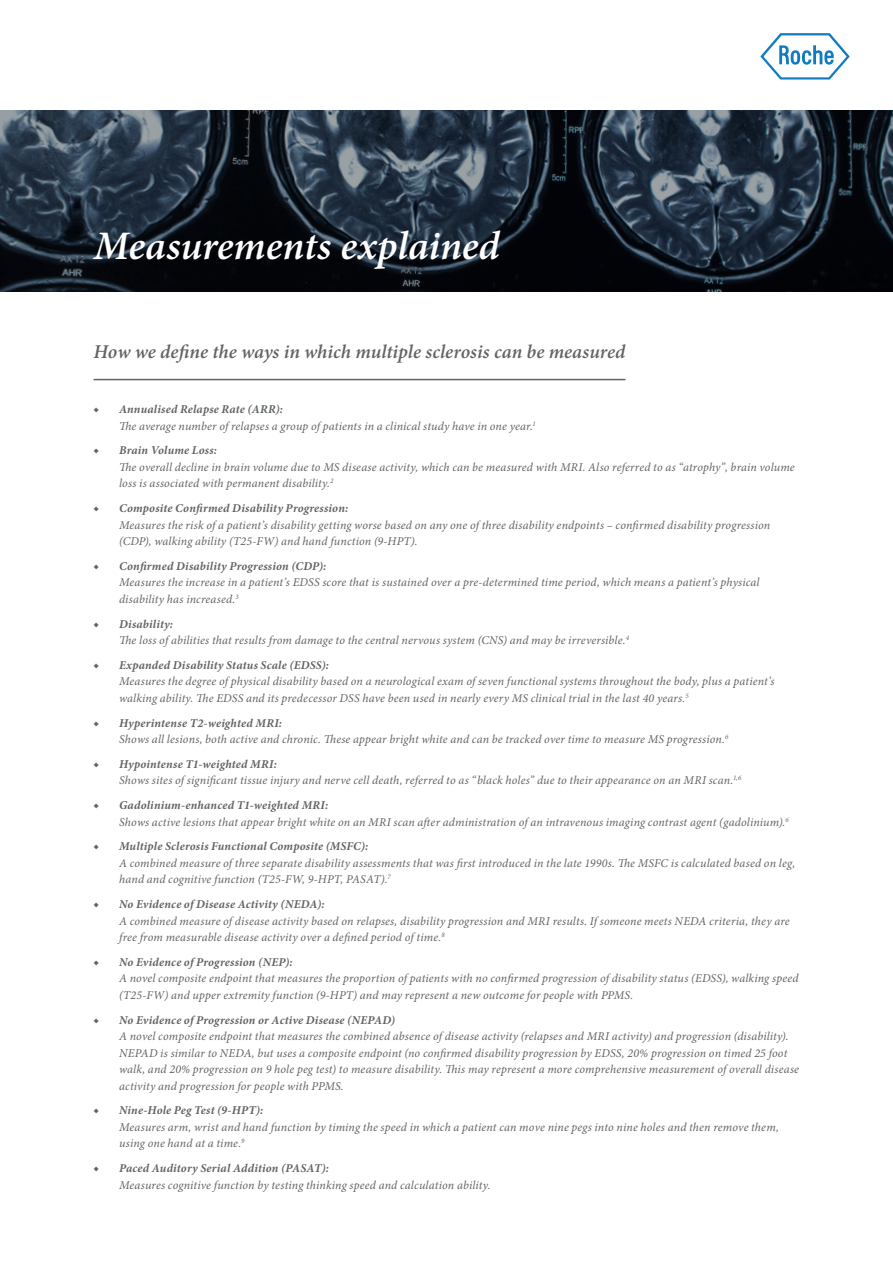
<style>
.page{position:relative;width:893px;height:1263px;background:#fff}
.page>*{position:absolute;margin:0;border:0;box-sizing:border-box;transform-origin:0 0}
.HEAD{font:italic 600 40.5px "Minion Pro";letter-spacing:-.005em;color:#fff}
.SUB{font:italic 600 19.5px "Minion Pro";color:#616465}
.t1{font:italic 12px/16.5px "Minion Pro";letter-spacing:.015em;color:#616465}
.s1{font-style:normal}
.s2{font-weight:700}
</style>
<div class="page">
<hr style="left:94px;top:379px;width:531px;height:1px;background:#616465">
<svg style="left:0;top:110px;width:893px;height:182px;background:#1e2934"></svg>
<svg style="left:760px;top:33px;width:90px;height:47px"></svg>
<p class="HEAD" style="left:94px;top:218px;width:408px">Measurements explained</p>
<p class="SUB" style="left:94px;top:338px;width:533px">How we define the ways in which multiple sclerosis can be measured</p>
<p class="t1" style="left:119px;top:401px;width:418px;text-indent:-26px"><span class="s1">◆</span> <span class="s2">Annualised Relapse Rate (ARR):<br></span>The average number of relapses a group of patients in a clinical study have in one year.<sup>1</sup></p>
<p class="t1" style="left:119px;top:442px;width:677px;text-indent:-26px"><span class="s1">◆</span> <span class="s2">Brain Volume Loss:<br></span>The overall decline in brain volume due to MS disease activity, which can be measured with MRI. Also referred to as “atrophy”, brain volume loss is associated with permanent disability.<sup>2</sup></p>
<p class="t1" style="left:119px;top:500px;width:653px;text-indent:-26px"><span class="s1">◆</span> <span class="s2">Composite Confirmed Disability Progression:<br></span>Measures the risk of a patient’s disability getting worse based on any one of three disability endpoints – confirmed disability progression (CDP), walking ability (T25-FW) and hand function (9-HPT).</p>
<p class="t1" style="left:119px;top:558px;width:642px;text-indent:-26px"><span class="s1">◆</span> <span class="s2">Confirmed Disability Progression (CDP):<br></span>Measures the increase in a patient’s EDSS score that is sustained over a pre-determined time period, which means a patient’s physical disability has increased.<sup>3</sup></p>
<p class="t1" style="left:119px;top:615px;width:511px;text-indent:-26px"><span class="s1">◆</span> <span class="s2">Disability:<br></span>The loss of abilities that results from damage to the central nervous system (CNS) and may be irreversible.<sup>4</sup></p>
<p class="t1" style="left:119px;top:657px;width:657px;text-indent:-26px"><span class="s1">◆</span> <span class="s2">Expanded Disability Status Scale (EDSS):<br></span>Measures the degree of physical disability based on a neurological exam of seven functional systems throughout the body, plus a patient’s walking ability. The EDSS and its predecessor DSS have been used in nearly every MS clinical trial in the last 40 years.<sup>5</sup></p>
<p class="t1" style="left:119px;top:714px;width:611px;text-indent:-26px"><span class="s1">◆</span> <span class="s2">Hyperintense T2-weighted MRI:<br></span>Shows all lesions, both active and chronic. These appear bright white and can be tracked over time to measure MS progression.<sup>6</sup></p>
<p class="t1" style="left:119px;top:756px;width:624px;text-indent:-26px"><span class="s1">◆</span> <span class="s2">Hypointense T1-weighted MRI:<br></span>Shows sites of significant tissue injury and nerve cell death, referred to as “black holes” due to their appearance on an MRI scan.<sup>1,6</sup></p>
<p class="t1" style="left:119px;top:797px;width:671px;text-indent:-26px"><span class="s1">◆</span> <span class="s2">Gadolinium-enhanced T1-weighted MRI:<br></span>Shows active lesions that appear bright white on an MRI scan after administration of an intravenous imaging contrast agent (gadolinium).<sup>6</sup></p>
<p class="t1" style="left:119px;top:838px;width:678px;text-indent:-26px"><span class="s1">◆</span> <span class="s2">Multiple Sclerosis Functional Composite (MSFC):<br></span>A combined measure of three separate disability assessments that was first introduced in the late 1990s. The MSFC is calculated based on leg, hand and cognitive function (T25-FW, 9-HPT, PASAT).<sup>7</sup></p>
<p class="t1" style="left:119px;top:896px;width:672px;text-indent:-26px"><span class="s1">◆</span> <span class="s2">No Evidence of Disease Activity (NEDA):<br></span>A combined measure of disease activity based on relapses, disability progression and MRI results. If someone meets NEDA criteria, they are free from measurable disease activity over a defined period of time.<sup>8</sup></p>
<p class="t1" style="left:119px;top:954px;width:681px;text-indent:-26px"><span class="s1">◆</span> <span class="s2">No Evidence of Progression (NEP):<br></span>A novel composite endpoint that measures the proportion of patients with no confirmed progression of disability status (EDSS), walking speed (T25-FW) and upper extremity function (9-HPT) and may represent a new outcome for people with PPMS.</p>
<p class="t1" style="left:119px;top:1011px;width:681px;text-indent:-26px"><span class="s1">◆</span> <span class="s2">No Evidence of Progression or Active Disease (NEPAD)<br></span>A novel composite endpoint that measures the combined absence of disease activity (relapses and MRI activity) and progression (disability).<br>NEPAD is similar to NEDA, but uses a composite endpoint (no confirmed disability progression by EDSS, 20% progression on timed 25 foot walk, and 20% progression on 9 hole peg test) to measure disability. This may represent a more comprehensive measurement of overall disease activity and progression for people with PPMS.</p>
<p class="t1" style="left:119px;top:1102px;width:661px;text-indent:-26px"><span class="s1">◆</span> <span class="s2">Nine-Hole Peg Test (9-HPT):<br></span>Measures arm, wrist and hand function by timing the speed in which a patient can move nine pegs into nine holes and then remove them, using one hand at a time.<sup>9</sup></p>
<p class="t1" style="left:119px;top:1160px;width:373px;text-indent:-26px"><span class="s1">◆</span> <span class="s2">Paced Auditory Serial Addition (PASAT):<br></span>Measures cognitive function by testing thinking speed and calculation ability.</p>
</div>
